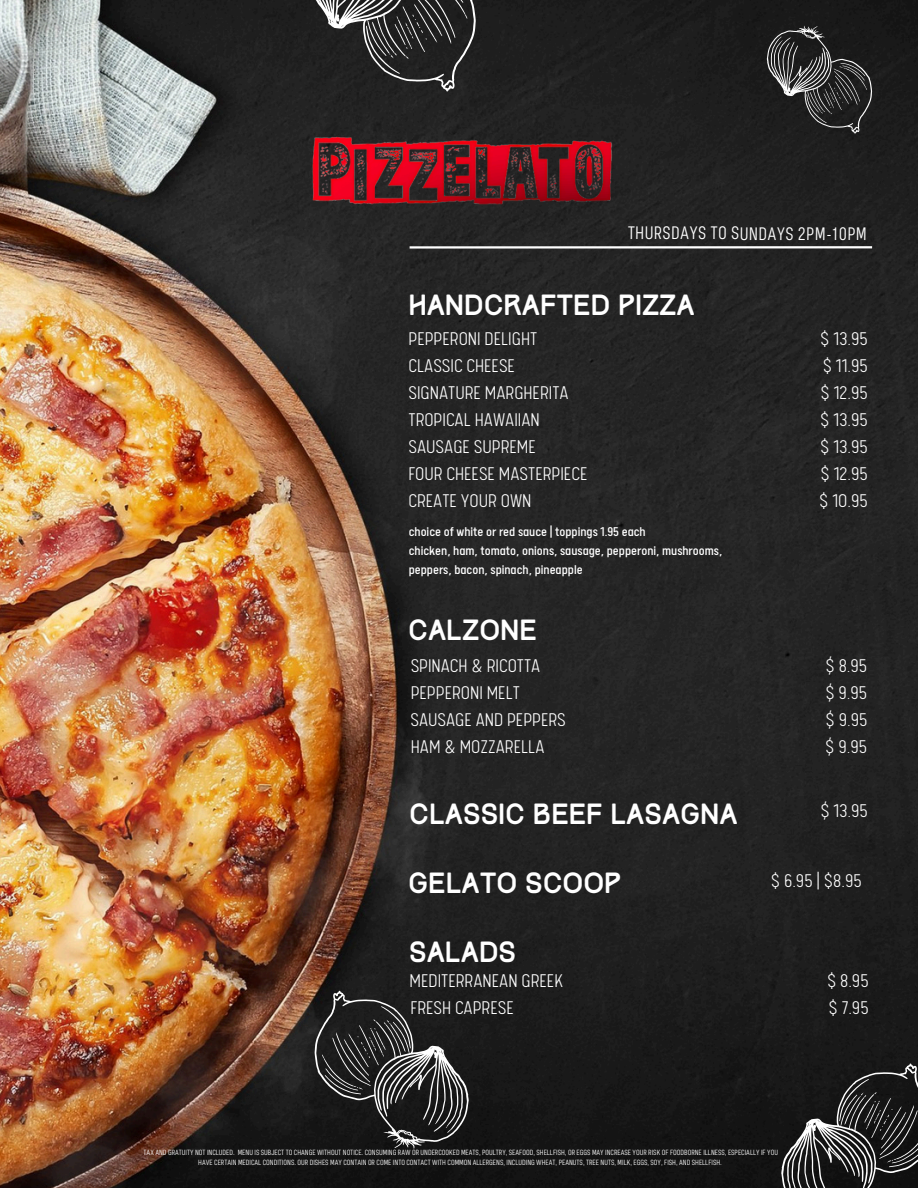
<style>
.page{position:relative;width:918px;height:1188px;background:#fff}
.page>*{position:absolute;margin:0;border:0;box-sizing:border-box;transform-origin:0 0}
.t1{font:25.5px "Track";letter-spacing:.02em;color:#fff}
.t2{font:300 20.7px "Calps Sans";color:#fff}
.t3{font:300 20.7px "Calps";color:#fff}
.t4{font:300 18px "Bond 4 F";letter-spacing:.01em;color:#fff}
.t5{font:14.25px/19.2px "Calps Sans";color:#fff}
.t6{font:300 7.5px/10.1px "Bond 4 F";color:#fff;text-align:center}
</style>
<div class="page">
<img style="left:0;top:0;width:918px;height:1188px">
<hr style="left:410px;top:246px;width:462px;height:3px;background:#fff">
<svg style="left:315px;top:991px;width:154px;height:158px;background:#363636"></svg>
<svg style="left:781px;top:1064px;width:137px;height:124px;background:#363636"></svg>
<svg style="left:300px;top:0;width:175px;height:91px;background:#393939"></svg>
<svg style="left:767px;top:26px;width:105px;height:107px;background:#383838"></svg>
<img style="left:302px;top:135px;width:315px;height:81px">
<h4 class="t4" style="left:628px;top:226px;width:241px">THURSDAYS TO SUNDAYS 2PM-10PM</h4>
<p class="t1" style="left:409px;top:296px;width:287px">HANDCRAFTED PIZZA</p>
<h1 class="t2" style="left:409px;top:330px;width:130px">PEPPERONI DELIGHT</h1>
<h2 class="t2" style="left:820px;top:330px;width:49px">$ 13.95</h2>
<h2 class="t2" style="left:409px;top:357px;width:108px">CLASSIC CHEESE</h2>
<h2 class="t2" style="left:823px;top:357px;width:47px">$ 11.95</h2>
<h2 class="t2" style="left:409px;top:384px;width:162px">SIGNATURE MARGHERITA</h2>
<h2 class="t2" style="left:821px;top:384px;width:49px">$ 12.95</h2>
<h2 class="t2" style="left:409px;top:411px;width:133px">TROPICAL HAWAIIAN</h2>
<h2 class="t2" style="left:820px;top:411px;width:49px">$ 13.95</h2>
<h3 class="t2" style="left:409px;top:438px;width:129px">SAUSAGE SUPREME</h3>
<h3 class="t2" style="left:820px;top:438px;width:49px">$ 13.95</h3>
<h3 class="t2" style="left:409px;top:465px;width:181px">FOUR CHEESE MASTERPIECE</h3>
<h3 class="t2" style="left:821px;top:465px;width:49px">$ 12.95</h3>
<h3 class="t2" style="left:409px;top:492px;width:124px">CREATE YOUR OWN</h3>
<h3 class="t2" style="left:819px;top:492px;width:50px">$ 10.95</h3>
<h3 class="t5" style="left:409px;top:524px;width:315px">choice of white or red sauce | toppings 1.95 each<br>chicken, ham, tomato, onions, sausage, pepperoni, mushrooms, peppers, bacon, spinach, pineapple</h3>
<h5 class="t1" style="left:409px;top:621px;width:130px">CALZONE</h5>
<h1 class="t3" style="left:411px;top:657px;width:131px">SPINACH &amp; RICOTTA</h1>
<h2 class="t3" style="left:411px;top:684px;width:111px">PEPPERONI MELT</h2>
<h2 class="t3" style="left:411px;top:711px;width:157px">SAUSAGE AND PEPPERS</h2>
<h2 class="t3" style="left:411px;top:738px;width:135px">HAM &amp; MOZZARELLA</h2>
<h2 class="t3" style="left:826px;top:657px;width:43px">$ 8.95</h2>
<h3 class="t3" style="left:825px;top:684px;width:43px">$ 9.95</h3>
<h3 class="t3" style="left:826px;top:711px;width:43px">$ 9.95</h3>
<h3 class="t3" style="left:825px;top:738px;width:43px">$ 9.95</h3>
<h3 class="t1" style="left:410px;top:805px;width:329px">CLASSIC BEEF LASAGNA</h3>
<h1 class="t3" style="left:820px;top:802px;width:49px">$ 13.95</h1>
<h2 class="t1" style="left:409px;top:874px;width:214px">GELATO SCOOP</h2>
<h1 class="t2" style="left:771px;top:872px;width:92px">$ 6.95 | $8.95</h1>
<h3 class="t1" style="left:410px;top:943px;width:108px">SALADS</h3>
<p class="t2" style="left:410px;top:972px;width:155px">MEDITERRANEAN GREEK</p>
<p class="t2" style="left:411px;top:999px;width:105px">FRESH CAPRESE</p>
<h3 class="t2" style="left:827px;top:972px;width:43px">$ 8.95</h3>
<h1 class="t2" style="left:829px;top:999px;width:42px">$ 7.95</h1>
<p class="t6" style="left:144px;top:1148px;width:636px">TAX AND GRATUITY NOT INCLUDED. MENU IS SUBJECT TO CHANGE WITHOUT NOTICE. CONSUMING RAW OR UNDERCOOKED MEATS, POULTRY, SEAFOOD, SHELLFISH, OR EGGS MAY INCREASE YOUR RISK OF FOODBORNE ILLNESS, ESPECIALLY IF YOU<br>HAVE CERTAIN MEDICAL CONDITIONS. OUR DISHES MAY CONTAIN OR COME INTO CONTACT WITH COMMON ALLERGENS, INCLUDING WHEAT, PEANUTS, TREE NUTS, MILK, EGGS, SOY, FISH, AND SHELLFISH.</p>
</div>
